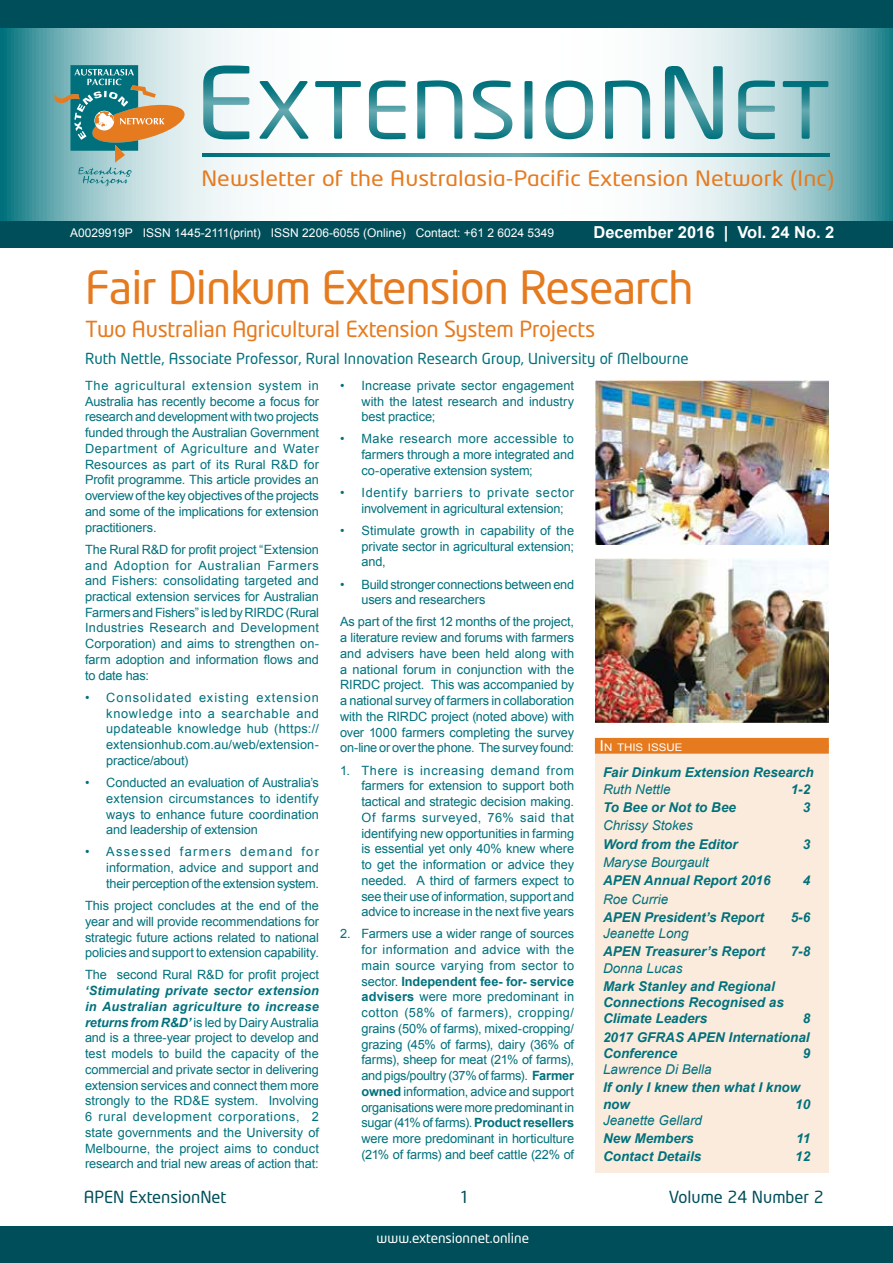
<style>
.page{position:relative;width:893px;height:1263px;background:#fff}
.page>*{position:absolute;margin:0;border:0;box-sizing:border-box;transform-origin:0 0}
.t1{font:45px "Neo Tech Alt";letter-spacing:-.02em;color:#e67a1e}
.t2{font:21.9px "Neo Tech Alt";letter-spacing:-.01em;color:#e67a1e}
.t3{font:21px "Neo Tech";letter-spacing:.005em;color:#e67a1e;scale:1.11 1}
.t4{font:16.5px "Neo Tech Alt";color:#004e59}
.t5{font:700 16.5px "Arial";color:#fff}
.t6{font:15px "Neo Tech Alt";color:#00717c}
.t7{font:italic 700 13.5px/16.2px "Arial";color:#00717c}
.t8{font:italic 13.5px "Arial";color:#00717c}
.t9{font:13.5px "Neo Tech Alt";color:#fff}
.t10{font:12.75px/15.8px "Arial";letter-spacing:-.01em;color:#00717c;text-align:justify}
.t11{font:12px "Arial";color:#fff}
.t12{font:10.5px "Arial";color:#fff;scale:1.1 1}
.s1{font-family:"Neo Tech Alt"}
.s2{font-weight:700;font-style:italic}
.s3{font-weight:700}
.s4{font-size:15px}
</style>
<div class="page">
<div style="left:0;top:1226px;width:893px;height:37px;background:#004e59"></div>
<div style="left:0;top:220px;width:893px;height:28px;background:#004e59"></div>
<div style="left:0;top:0;width:893px;height:29px;background:#004e59"></div>
<svg style="left:0;top:29px;width:893px;height:191px"></svg>
<svg style="left:54px;top:65px;width:132px;height:121px;background:#92b0a6"></svg>
<svg style="left:203px;top:154px;width:626px;height:2px"></svg>
<svg style="left:203px;top:65px;width:46px;height:74px"></svg>
<svg style="left:259px;top:81px;width:49px;height:58px"></svg>
<svg style="left:315px;top:81px;width:46px;height:58px"></svg>
<svg style="left:369px;top:80px;width:37px;height:59px"></svg>
<svg style="left:417px;top:80px;width:45px;height:59px"></svg>
<svg style="left:473px;top:80px;width:39px;height:59px"></svg>
<svg style="left:524px;top:81px;width:8px;height:58px"></svg>
<svg style="left:545px;top:80px;width:48px;height:59px"></svg>
<svg style="left:605px;top:80px;width:45px;height:59px"></svg>
<svg style="left:665px;top:66px;width:58px;height:73px"></svg>
<svg style="left:738px;top:80px;width:37px;height:59px;background:#86bbc0"></svg>
<svg style="left:783px;top:81px;width:45px;height:58px;background:#7eb7bc"></svg>
<div style="left:595px;top:740px;width:234px;height:432px;background:#fbebdd"></div>
<div style="left:595px;top:738px;width:234px;height:9px;background:#e67a1e"></div>
<div style="left:595px;top:745px;width:234px;height:9px;background:#e67a1e"></div>
<img style="left:595px;top:380px;width:233px;height:164px">
<img style="left:595px;top:558px;width:233px;height:164px">
<h3 class="t3" style="left:201px;top:166px;width:572px"><span class="s1">N</span>ewsletter of the Australasia-Pacific Extension <span class="s1">N</span>etwork (Inc)</h3>
<p class="t11" style="left:70px;top:225px;width:485px">A0029919P ISSN 1445-2111(print) ISSN 2206-6055 (Online) Contact: +61 2 6024 5349</p>
<p class="t5" style="left:593px;top:221px;width:242px">December 2016 | Vol. 24 No. 2</p>
<h1 class="t1" style="left:85px;top:260px;width:610px">Fair Dinkum Extension Research</h1>
<h2 class="t2" style="left:85px;top:315px;width:512px">Two Australian Agricultural Extension System Projects</h2>
<p class="t6" style="left:85px;top:350px;width:605px">Ruth Nettle, Associate Professor, Rural Innovation Research Group, University of Melbourne</p>
<p class="t10" style="left:85px;top:378px;width:235px">The agricultural extension system in Australia has recently become a focus for research and development with two projects funded through the Australian Government Department of Agriculture and Water Resources as part of its Rural R&amp;D for Profit programme. This article provides an overview of the key objectives of the projects and some of the implications for extension practitioners.</p>
<p class="t10" style="left:85px;top:541px;width:235px">The Rural R&amp;D for profit project “Extension and Adoption for Australian Farmers and Fishers: consolidating targeted and practical extension services for Australian Farmers and Fishers” is led by RIRDC (Rural Industries Research and Development Corporation) and aims to strengthen on&shy;farm adoption and information flows and to date has:</p>
<p class="t10" style="left:106px;top:690px;width:214px;text-indent:-21px">• Consolidated existing extension knowledge into a searchable and updateable knowledge hub (https:// extensionhub.com.au/web/extension&shy;practice/about)</p>
<p class="t10" style="left:106px;top:775px;width:214px;text-indent:-21px">• Conducted an evaluation of Australia’s extension circumstances to identify ways to enhance future coordination and leadership of extension</p>
<p class="t10" style="left:106px;top:844px;width:214px;text-indent:-21px">• Assessed farmers demand for information, advice and support and their perception of the extension system.</p>
<p class="t10" style="left:85px;top:898px;width:235px">This project concludes at the end of the year and will provide recommendations for strategic future actions related to national policies and support to extension capability.</p>
<p class="t10" style="left:85px;top:967px;width:235px">The second Rural R&amp;D for profit project</p>
<p class="t10" style="left:85px;top:983px;width:235px"><span class="s2">‘Stimulating private sector extension in Australian agriculture to increase returns from R&amp;D’</span> is led by Dairy Australia and is a three-year project to develop and test models to build the capacity of the commercial and private sector in delivering extension services and connect them more strongly to the RD&amp;E system. Involving 6 rural development corporations, 2 state governments and the University of Melbourne, the project aims to conduct research and trial new areas of action that:</p>
<p class="t10" style="left:361px;top:378px;width:214px;text-indent:-21px">• Increase private sector engagement with the latest research and industry best practice;</p>
<p class="t10" style="left:361px;top:431px;width:214px;text-indent:-21px">• Make research more accessible to farmers through a more integrated and co-operative extension system;</p>
<p class="t10" style="left:361px;top:485px;width:214px;text-indent:-21px">• Identify barriers to private sector involvement in agricultural extension;</p>
<p class="t10" style="left:361px;top:523px;width:214px;text-indent:-21px">• Stimulate growth in capability of the private sector in agricultural extension; and,</p>
<p class="t10" style="left:361px;top:576px;width:214px;text-indent:-21px">• Build stronger connections between end users and researchers</p>
<p class="t10" style="left:340px;top:614px;width:235px">As part of the first 12 months of the project, a literature review and forums with farmers and advisers have been held along with a national forum in conjunction with the RIRDC project. This was accompanied by a national survey of farmers in collaboration with the RIRDC project (noted above) with over 1000 farmers completing the survey on-line or over the phone. The survey found:</p>
<p class="t10" style="left:361px;top:762px;width:214px;text-indent:-21px">1. There is increasing demand from farmers for extension to support both tactical and strategic decision making.<br>Of farms surveyed, 76% said that identifying new opportunities in farming is essential yet only 40% knew where to get the information or advice they needed. A third of farmers expect to see their use of information, support and advice to increase in the next five years</p>
<p class="t10" style="left:361px;top:926px;width:214px;text-indent:-21px">2. Farmers use a wider range of sources for information and advice with the main source varying from sector to sector. <span class="s3">Independent fee- for- service advisers</span> were more predominant in cotton (58% of farmers), cropping/ grains (50% of farms), mixed-cropping/ grazing (45% of farms), dairy (36% of farms), sheep for meat (21% of farms), and pigs/poultry (37% of farms). <span class="s3">Farmer owned</span> information, advice and support organisations were more predominant in sugar (41% of farms). <span class="s3">Product resellers </span>were more predominant in horticulture (21% of farms) and beef cattle (22% of</p>
<p class="t12" style="left:599px;top:740px;width:77px"><span class="s4">I</span>N THIS ISSUE</p>
<p class="t7" style="left:603px;top:765px;width:212px">Fair Dinkum Extension Research</p>
<p class="t8" style="left:603px;top:780px;width:69px">Ruth Nettle</p>
<p class="t7" style="left:791px;top:781px;width:21px">1-2</p>
<p class="t7" style="left:603px;top:799px;width:135px">To Bee or Not to Bee</p>
<p class="t7" style="left:803px;top:799px;width:9px">3</p>
<p class="t8" style="left:603px;top:817px;width:92px">Chrissy Stokes</p>
<p class="t7" style="left:603px;top:836px;width:136px">Word from the Editor</p>
<p class="t7" style="left:803px;top:836px;width:9px">3</p>
<p class="t8" style="left:603px;top:853px;width:107px">Maryse Bourgault</p>
<p class="t7" style="left:603px;top:873px;width:169px">APEN Annual Report 2016</p>
<p class="t7" style="left:803px;top:873px;width:9px">4</p>
<p class="t8" style="left:603px;top:890px;width:67px">Roe Currie</p>
<p class="t7" style="left:603px;top:909px;width:163px">APEN President’s Report</p>
<p class="t7" style="left:791px;top:909px;width:21px">5-6</p>
<p class="t8" style="left:603px;top:924px;width:87px">Jeanette Long</p>
<p class="t7" style="left:603px;top:944px;width:164px">APEN Treasurer’s Report</p>
<p class="t7" style="left:791px;top:944px;width:21px">7-8</p>
<p class="t8" style="left:603px;top:959px;width:81px">Donna Lucas</p>
<p class="t7" style="left:603px;top:978px;width:182px">Mark Stanley and Regional<br>Connections Recognised as<br>Climate Leaders</p>
<p class="t7" style="left:603px;top:1010px;width:209px;line-height:18.3px;text-align:right">8<br>2017 GFRAS APEN International</p>
<p class="t7" style="left:603px;top:1045px;width:76px">Conference</p>
<p class="t7" style="left:803px;top:1045px;width:9px">9</p>
<p class="t8" style="left:603px;top:1060px;width:110px">Lawrence Di Bella</p>
<p class="t7" style="left:603px;top:1080px;width:199px">If only I knew then what I know now</p>
<p class="t7" style="left:795px;top:1096px;width:17px">10</p>
<p class="t8" style="left:603px;top:1111px;width:101px">Jeanette Gellard</p>
<p class="t7" style="left:603px;top:1131px;width:92px">New Members</p>
<p class="t7" style="left:796px;top:1131px;width:16px">11</p>
<p class="t7" style="left:603px;top:1149px;width:100px">Contact Details</p>
<p class="t7" style="left:795px;top:1149px;width:17px">12</p>
<p class="t4" style="left:84px;top:1187px;width:144px">APEN ExtensionNet</p>
<p class="t4" style="left:461px;top:1187px;width:9px">1</p>
<p class="t4" style="left:669px;top:1187px;width:156px">Volume 24 Number 2</p>
<p class="t9" style="left:377px;top:1230px;width:154px">www.extensionnet.online</p>
</div>
